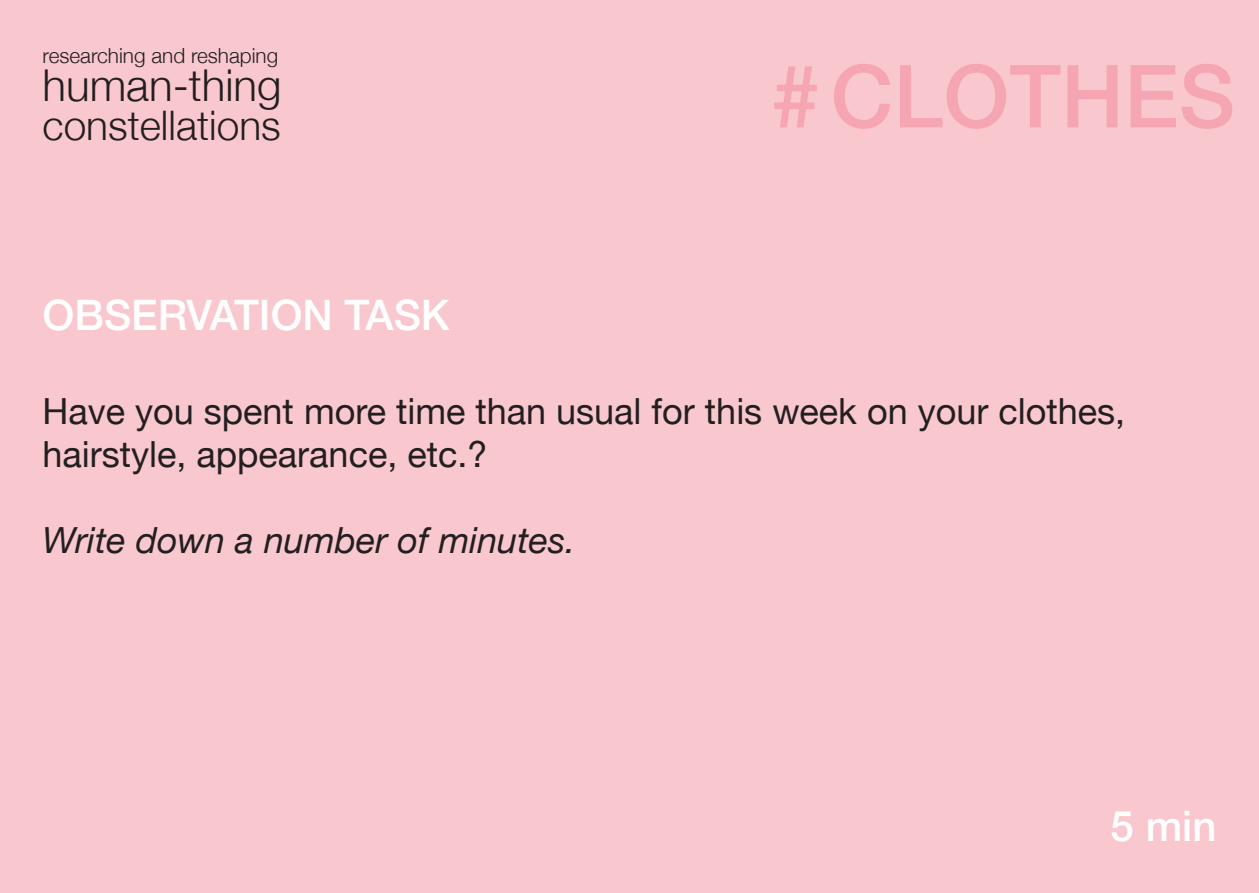
<style>
.page{position:relative;width:1259px;height:893px;background:#f9c8cf}
.page>*{position:absolute;margin:0;border:0;box-sizing:border-box;transform-origin:0 0}
.t1{font:500 87px "Helvetica Neue";color:#f6a5b2}
.t2{font:300 43.8px "Helvetica Neue";color:#231f20}
.t3{font:500 42px "Helvetica Neue";color:#fff}
.t4{font:300 40.8px "Helvetica Neue";color:#231f20}
.t5{font:36px/43.2px "Helvetica Neue";color:#231f20}
.t6{font:italic 36px "Helvetica Neue";color:#231f20}
.t7{font:300 20.7px "Helvetica Neue";color:#231f20}
</style>
<div class="page">
<p class="t7" style="left:43px;top:39px;width:237px">researching and reshaping</p>
<p class="t2" style="left:43px;top:50px;width:241px">human-thing</p>
<p class="t4" style="left:43px;top:93px;width:240px">constellations</p>
<p class="t3" style="left:43px;top:281px;width:409px">OBSERVATION TASK</p>
<h1 class="t1" style="left:771px;top:26px;width:465px">#CLOTHES</h1>
<p class="t5" style="left:43px;top:391px;width:1084px">Have you spent more time than usual for this week on your clothes, hairstyle, appearance, etc.?</p>
<p class="t6" style="left:43px;top:515px;width:534px">Write down a number of minutes.</p>
<p class="t3" style="left:1110px;top:792px;width:107px">5 min</p>
</div>
